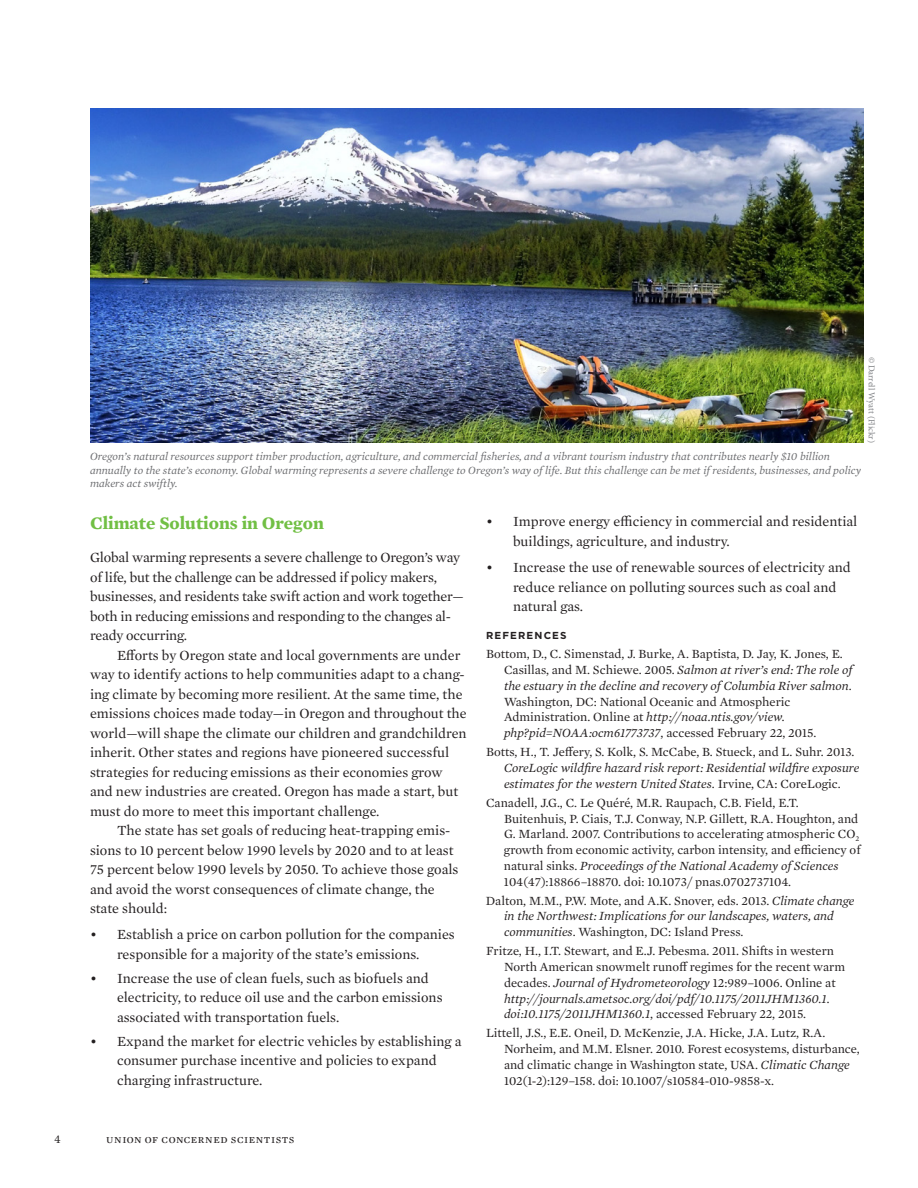
<style>
.page{position:relative;width:918px;height:1188px;background:#fff}
.page>*{position:absolute;margin:0;border:0;box-sizing:border-box;transform-origin:0 0}
.First-level_subhead{font:700 18px "Mercury Text G1";color:#71bf44}
.Body_Text__w__indent{font:14.25px/19.5px "Mercury Text G1";color:#231f20}
.Bullet_list{font:14.25px/19.5px "Mercury Text G1";color:#231f20}
.Body_Text__first_par{font:14.25px/19.5px "Mercury Text G1";letter-spacing:-.01em;color:#231f20}
.Bullet_list__first_b{font:14.25px/19.5px "Mercury Text G1";color:#231f20;text-align:center}
.References__Fact{font:12.75px/15.8px "Mercury Text G1";color:#231f20}
.References__Fact-2{font:italic 12.75px/15.8px "Mercury Text G1";color:#231f20}
.t1{font:12px "Mercury Text G1";letter-spacing:.045em;color:#231f20}
.Photo_caption_text{font:italic 11.25px/13.5px "Mercury Text G1";color:#6c6d70}
.Third-level_subhead{font:700 10.2px "Gotham";letter-spacing:.115em;color:#231f20}
.Photo_credit{font:9px "Minion Pro";letter-spacing:-.005em;color:#808285}
.s1{font-style:italic}
.s2{font-style:normal}
</style>
<div class="page">
<img style="left:90px;top:108px;width:774px;height:335px">
<p class="Photo_credit" style="left:878px;top:357px;width:88px;rotate:90deg">© Darrell Wyatt (Flickr)</p>
<p class="Photo_caption_text" style="left:90px;top:449px;width:773px">Oregon’s natural resources support timber production, agriculture, and commercial fisheries, and a vibrant tourism industry that contributes nearly $10 billion annually to the state’s economy. Global warming represents a severe challenge to Oregon’s way of life. But this challenge can be met if residents, businesses, and policy makers act swiftly.</p>
<p class="First-level_subhead" style="left:90px;top:510px;width:235px">Climate Solutions in Oregon</p>
<p class="Body_Text__first_par" style="left:90px;top:547px;width:375px">Global warming represents a severe challenge to Oregon’s way of life, but the challenge can be addressed if policy makers, businesses, and residents take swift action and work together— both in reducing emissions and responding to the changes al&shy;ready occurring.</p>
<p class="Body_Text__w__indent" style="left:90px;top:644px;width:378px;text-indent:27px">Efforts by Oregon state and local governments are under way to identify actions to help communities adapt to a chang&shy;ing climate by becoming more resilient. At the same time, the emissions choices made today—in Oregon and throughout the world—will shape the climate our children and grandchildren inherit. Other states and regions have pioneered successful strategies for reducing emissions as their economies grow and new industries are created. Oregon has made a start, but must do more to meet this important challenge.</p>
<p class="Body_Text__w__indent" style="left:90px;top:820px;width:370px;text-indent:27px">The state has set goals of reducing heat-trapping emis&shy;sions to 10 percent below 1990 levels by 2020 and to at least 75 percent below 1990 levels by 2050. To achieve those goals and avoid the worst consequences of climate change, the state should:</p>
<p class="Bullet_list__first_b" style="left:90px;top:924px;width:366px">• Establish a price on carbon pollution for the companies responsible for a majority of the state’s emissions.</p>
<p class="Bullet_list" style="left:117px;top:968px;width:327px;text-indent:-27px">• Increase the use of clean fuels, such as biofuels and electricity, to reduce oil use and the carbon emissions associated with transportation fuels.</p>
<p class="Bullet_list" style="left:117px;top:1030px;width:346px;text-indent:-27px">• Expand the market for electric vehicles by establishing a consumer purchase incentive and policies to expand charging infrastructure.</p>
<p class="t1" style="left:54px;top:1130px;width:8px">4</p>
<p class="t1" style="left:106px;top:1130px;width:190px">union of concerned scientists</p>
<p class="Bullet_list" style="left:513px;top:511px;width:346px;text-indent:-27px">• Improve energy efficiency in commercial and residential buildings, agriculture, and industry.</p>
<p class="Bullet_list" style="left:513px;top:557px;width:339px;text-indent:-27px">• Increase the use of renewable sources of electricity and reduce reliance on polluting sources such as coal and natural gas.</p>
<p class="Third-level_subhead" style="left:486px;top:629px;width:82px">REFERENCES</p>
<p class="References__Fact" style="left:504px;top:646px;width:350px;text-indent:-18px">Bottom, D., C. Simenstad, J. Burke, A. Baptista, D. Jay, K. Jones, E.<br>Casillas, and M. Schiewe. 2005. <span class="s1">Salmon at river’s end: The role of the estuary in the decline and recovery of Columbia River salmon</span>.<br>Washington, DC: National Oceanic and Atmospheric Administration. Online at <span class="s1">http://noaa.ntis.gov/view. php?pid=NOAA:ocm61773737</span>, accessed February 22, 2015.</p>
<p class="References__Fact-2" style="left:504px;top:744px;width:357px;text-indent:-18px"><span class="s2">Botts, H., T. Jeffery, S. Kolk, S. McCabe, B. Stueck, and L. Suhr. 2013.<br></span>CoreLogic wildfire hazard risk report: Residential wildfire exposure estimates for the western United States<span class="s2">. Irvine, CA: CoreLogic.</span></p>
<p class="References__Fact" style="left:504px;top:794px;width:359px;text-indent:-18px">Canadell, J.G., C. Le Quéré, M.R. Raupach, C.B. Field, E.T.<br>Buitenhuis, P. Ciais, T.J. Conway, N.P. Gillett, R.A. Houghton, and G. Marland. 2007. Contributions to accelerating atmospheric CO<sub>2 </sub>growth from economic activity, carbon intensity, and efficiency of natural sinks. <span class="s1">Proceedings of the National Academy of Sciences </span>104(47):18866–18870. doi: 10.1073/ pnas.0702737104.</p>
<p class="References__Fact-2" style="left:504px;top:892px;width:352px;text-indent:-18px"><span class="s2">Dalton, M.M., P.W. Mote, and A.K. Snover, eds. 2013.</span> Climate change in the Northwest: Implications for our landscapes, waters, and communities<span class="s2">. Washington, DC: Island Press.</span></p>
<p class="References__Fact" style="left:504px;top:943px;width:343px;text-indent:-18px">Fritze, H., I.T. Stewart, and E.J. Pebesma. 2011. Shifts in western North American snowmelt runoff regimes for the recent warm decades. <span class="s1">Journal of Hydrometeorology</span> 12:989–1006. Online at <span class="s1">http://journals.ametsoc.org/doi/pdf/10.1175/2011JHM1360.1. doi:10.1175/2011JHM1360.1</span>, accessed February 22, 2015.</p>
<p class="References__Fact" style="left:504px;top:1025px;width:357px;text-indent:-18px">Littell, J.S., E.E. Oneil, D. McKenzie, J.A. Hicke, J.A. Lutz, R.A.<br>Norheim, and M.M. Elsner. 2010. Forest ecosystems, disturbance, and climatic change in Washington state, USA. <span class="s1">Climatic Change </span>102(1-2):129–158. doi: 10.1007/s10584-010-9858-x.</p>
</div>
